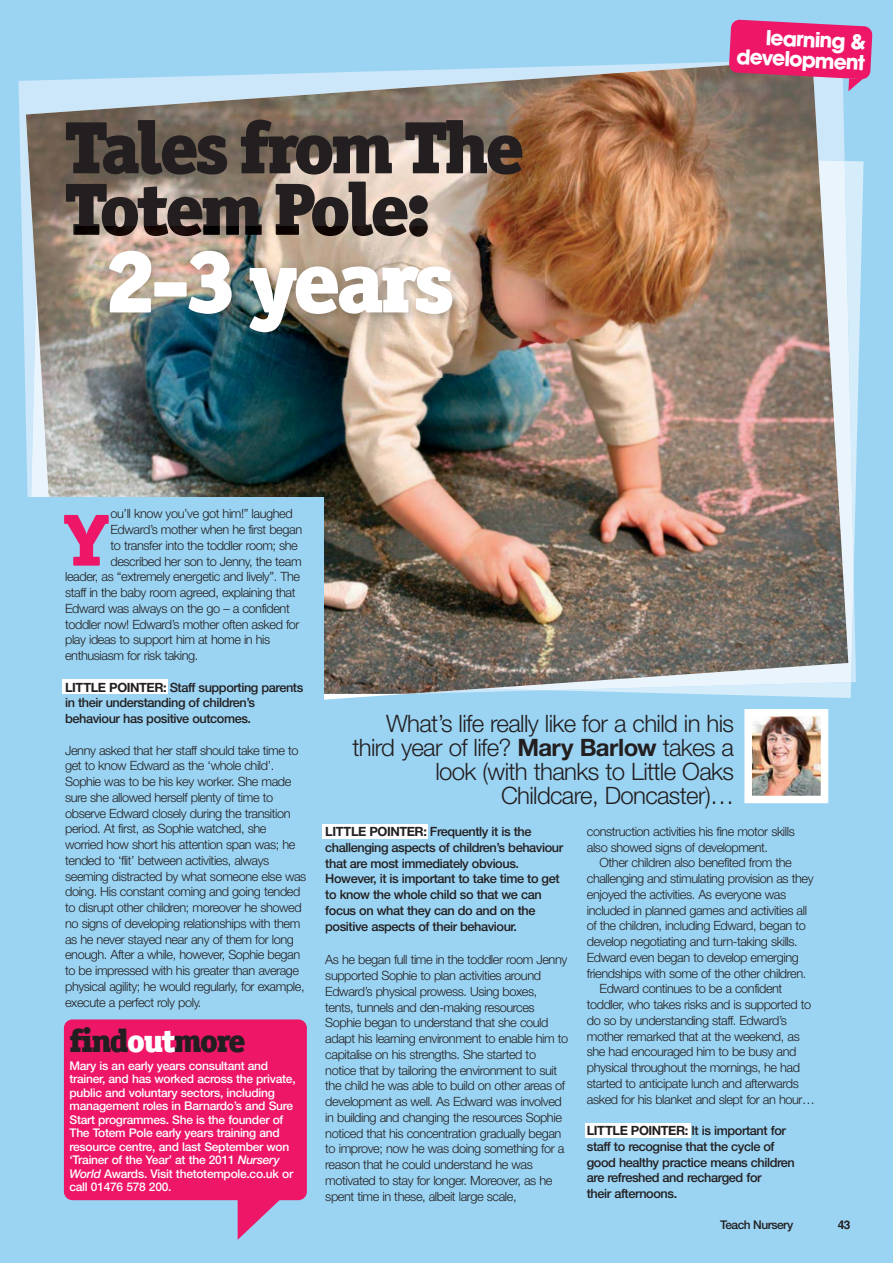
<style>
.page{position:relative;width:893px;height:1263px;background:#9bd4f3}
.page>*{position:absolute;margin:0;border:0;box-sizing:border-box;transform-origin:0 0}
.t1{font:900 90px "Officina Ser ITC";letter-spacing:-.045em;color:#fff}
.t2{font:900 74.25px/61.5px "Officina Ser ITC";letter-spacing:-.045em;color:#231f20}
.t3{font:73.95px "Officina Ser ITC Extra Bold SC";color:#ed1667;scale:1.11 1}
.t4{font:900 32.7px "Officina Ser ITC";letter-spacing:-.045em;color:#231f20}
.t5{font:300 24px/24px "Helvetica Neue";letter-spacing:-.03em;color:#231f20;text-align:right}
.t6{font:700 20.4px/20.4px "Avant Garde LT";color:#fff;text-align:right}
.t7{font:300 12.75px/15.8px "Helvetica Neue";letter-spacing:-.035em;color:#231f20}
.t8{font:500 12.75px/15.8px "Helvetica Neue CE";letter-spacing:-.035em;color:#231f20}
.t9{font:500 12px/13.5px "Helvetica Neue CE";letter-spacing:-.02em;color:#fff}
.t10{font:500 12px "Helvetica Neue CE";letter-spacing:-.045em;color:#231f20}
.t11{font:700 12px "Helvetica LT";color:#231f20}
.s1{font-weight:700}
.s2{color:#fff}
.s3{font-style:italic}
.s4{font-family:"Helvetica Neue CE";font-weight:700}
</style>
<div class="page">
<img style="left:26px;top:65px;width:822px;height:629px">
<svg style="left:729px;top:20px;width:143px;height:71px;background:#d43976"></svg>
<div style="left:64px;top:1019px;width:243px;height:181px;background:#ed1667;border-radius:9px"></div>
<svg style="left:238px;top:1200px;width:47px;height:40px"></svg>
<div style="left:8px;top:498px;width:316px;height:401px;background:#9bd4f3"></div>
<img style="left:76px;top:226px;width:468px;height:152px">
<img style="left:76px;top:226px;width:352px;height:10px">
<div style="left:63px;top:679px;width:105px;height:15px;background:#fff"></div>
<div style="left:585px;top:1123px;width:105px;height:15px;background:#fff"></div>
<img style="left:753px;top:718px;width:66px;height:76px">
<div style="left:744px;top:709px;width:84px;height:94px;border:8px solid #fff"></div>
<div style="left:323px;top:824px;width:105px;height:15px;background:#fff"></div>
<h2 class="t2" style="left:64px;top:117px;width:461px">Tales from The<br>Totem Pole:</h2>
<h1 class="t1" style="left:105px;top:229px;width:351px">2-3 years</h1>
<h3 class="t6" style="left:738px;top:27px;width:130px;rotate:3deg">learning &amp; development</h3>
<h3 class="t3" style="left:65px;top:494px;width:40px">Y</h3>
<p class="t7" style="left:110px;top:507px;width:184px">ou’ll know you’ve got him!” laughed</p>
<p class="t7" style="left:110px;top:523px;width:193px">Edward’s mother when he first began</p>
<p class="t7" style="left:110px;top:539px;width:189px">to transfer into the toddler room; she</p>
<p class="t7" style="left:110px;top:554px;width:193px">described her son to Jenny, the team</p>
<p class="t7" style="left:65px;top:570px;width:236px">leader, as “extremely energetic and lively”. The</p>
<p class="t7" style="left:65px;top:586px;width:232px">staff in the baby room agreed, explaining that</p>
<p class="t7" style="left:65px;top:602px;width:226px">Edward was always on the go – a confident</p>
<p class="t7" style="left:65px;top:617px;width:236px">toddler now! Edward’s mother often asked for</p>
<p class="t7" style="left:65px;top:633px;width:207px">play ideas to support him at home in his</p>
<p class="t7" style="left:65px;top:649px;width:135px">enthusiasm for risk taking.</p>
<p class="t8" style="left:65px;top:680px;width:240px"><span class="s1">LITTLE POINTER:</span> Staff supporting parents in their understanding of children’s behaviour has positive outcomes.</p>
<p class="t7" style="left:65px;top:743px;width:243px">Jenny asked that her staff should take time to get to know Edward as the ‘whole child’.<br>Sophie was to be his key worker. She made sure she allowed herself plenty of time to observe Edward closely during the transition period. At first, as Sophie watched, she worried how short his attention span was; he tended to ‘flit’ between activities, always seeming distracted by what someone else was doing. His constant coming and going tended to disrupt other children; moreover he showed no signs of developing relationships with them as he never stayed near any of them for long enough. After a while, however, Sophie began to be impressed with his greater than average physical agility; he would regularly, for example, execute a perfect roly poly.</p>
<h3 class="t4" style="left:69px;top:1022px;width:178px">find<span class="s2">out</span>more</h3>
<p class="t9" style="left:69px;top:1060px;width:228px">Mary is an early years consultant and trainer, and has worked across the private, public and voluntary sectors, including management roles in Barnardo’s and Sure Start programmes. She is the founder of The Totem Pole early years training and resource centre, and last September won ‘Trainer of the Year’ at the 2011 <span class="s3">Nursery World</span> Awards. Visit thetotempole.co.uk or call 01476 578 200.</p>
<h3 class="t5" style="left:352px;top:714px;width:383px">What’s life really like for a child in his third year of life? <span class="s4">Mary Barlow</span> takes a look (with thanks to Little Oaks Childcare, Doncaster)…</h3>
<p class="t8" style="left:325px;top:825px;width:239px"><span class="s1">LITTLE POINTER:</span> Frequently it is the challenging aspects of children’s behaviour that are most immediately obvious.<br>However, it is important to take time to get to know the whole child so that we can focus on what they can do and on the positive aspects of their behaviour.</p>
<p class="t7" style="left:325px;top:953px;width:244px">As he began full time in the toddler room Jenny supported Sophie to plan activities around Edward’s physical prowess. Using boxes, tents, tunnels and den-making resources Sophie began to understand that she could adapt his learning environment to enable him to capitalise on his strengths. She started to notice that by tailoring the environment to suit the child he was able to build on other areas of development as well. As Edward was involved in building and changing the resources Sophie noticed that his concentration gradually began to improve; now he was doing something for a reason that he could understand he was motivated to stay for longer. Moreover, as he spent time in these, albeit large scale,</p>
<p class="t7" style="left:587px;top:825px;width:210px">construction activities his fine motor skills also showed signs of development.</p>
<p class="t7" style="left:599px;top:856px;width:194px">Other children also benefited from the</p>
<p class="t7" style="left:587px;top:872px;width:228px">challenging and stimulating provision as they</p>
<p class="t7" style="left:587px;top:888px;width:201px">enjoyed the activities. As everyone was</p>
<p class="t7" style="left:587px;top:904px;width:222px">included in planned games and activities all</p>
<p class="t7" style="left:587px;top:919px;width:221px">of the children, including Edward, began to</p>
<p class="t7" style="left:587px;top:935px;width:212px">develop negotiating and turn-taking skills.</p>
<p class="t7" style="left:587px;top:951px;width:214px">Edward even began to develop emerging</p>
<p class="t7" style="left:587px;top:966px;width:221px">friendships with some of the other children.</p>
<p class="t7" style="left:599px;top:982px;width:184px">Edward continues to be a confident</p>
<p class="t7" style="left:587px;top:998px;width:226px">toddler, who takes risks and is supported to</p>
<p class="t7" style="left:587px;top:1014px;width:201px">do so by understanding staff. Edward’s</p>
<p class="t7" style="left:587px;top:1029px;width:214px">mother remarked that at the weekend, as</p>
<p class="t7" style="left:587px;top:1045px;width:211px">she had encouraged him to be busy and</p>
<p class="t7" style="left:587px;top:1061px;width:215px">physical throughout the mornings, he had</p>
<p class="t7" style="left:587px;top:1077px;width:213px">started to anticipate lunch and afterwards</p>
<p class="t7" style="left:587px;top:1092px;width:229px">asked for his blanket and slept for an hour…</p>
<p class="t8" style="left:587px;top:1124px;width:210px"><span class="s1">LITTLE POINTER:</span> It is important for staff to recognise that the cycle of good healthy practice means children are refreshed and recharged for<br>their afternoons.</p>
<p class="t10" style="left:720px;top:1220px;width:75px">Teach Nursery</p>
<p class="t11" style="left:838px;top:1217px;width:14px">43</p>
</div>
